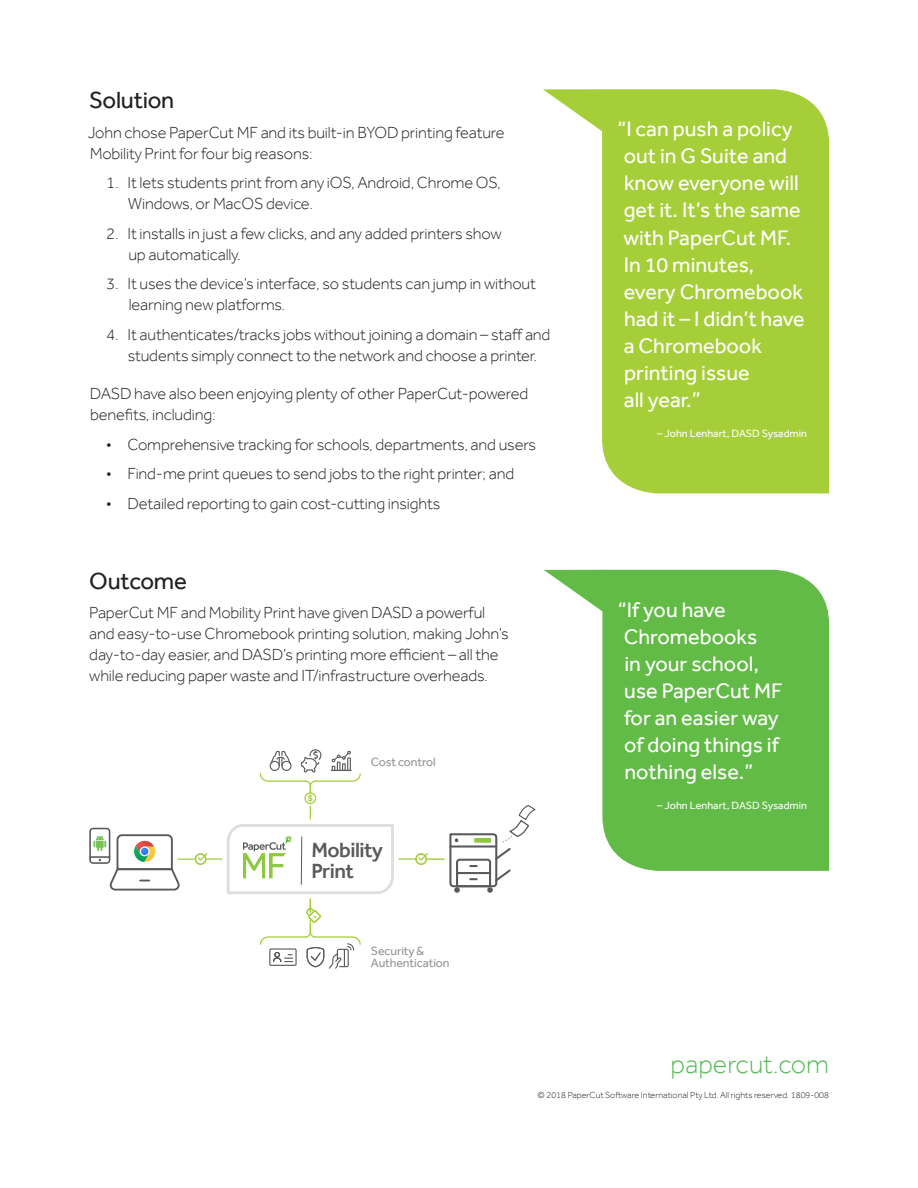
<style>
.page{position:relative;width:918px;height:1188px;background:#fff}
.page>*{position:absolute;margin:0;border:0;box-sizing:border-box;transform-origin:0 0}
.t1{font:300 27px "Effra";color:#57ba56}
.t2{font:24px "Effra";letter-spacing:-.01em;color:#231f20}
.t3{font:21.6px/27px "Effra";color:#fff}
.t4{font:500 21.15px/21.3px "Effra";letter-spacing:-.025em;color:#595a5c}
.t5{font:300 16.5px/21px "Effra";letter-spacing:-.01em;color:#231f20}
.t6{font:12.3px/11.9px "Effra";letter-spacing:-.01em;color:#939598}
.t7{font:10.8px "Effra";color:#fff}
.t8{font:500 9.45px "Effra";color:#a5ce3a}
.t9{font:300 9px "Effra";color:#231f20}
</style>
<div class="page">
<div style="left:602px;top:89px;width:227px;height:404px;background:#a6ce39"></div>
<svg style="left:543px;top:89px;width:60px;height:43px"></svg>
<div style="left:602px;top:570px;width:227px;height:301px;background:#62bb46"></div>
<svg style="left:544px;top:570px;width:59px;height:42px"></svg>
<hr style="left:90px;top:856px;width:20px;height:2px;background:#595a5c">
<div style="left:89px;top:828px;width:21px;height:36px;border:2px solid #595a5c;border-radius:3px"></div>
<div style="left:304px;top:792px;width:12px;height:12px;border:1px solid #a5ce3a;border-radius:50%"></div>
<svg style="left:259px;top:749px;width:102px;height:45px"></svg>
<svg style="left:93px;top:804px;width:442px;height:165px"></svg>
<h2 class="t2" style="left:89px;top:86px;width:87px">Solution</h2>
<p class="t5" style="left:88px;top:122px;width:419px">John chose PaperCut MF and its built-in BYOD printing feature<br>Mobility Print for four big reasons:</p>
<p class="t5" style="left:128px;top:172px;width:374px;text-indent:-22px">1. It lets students print from any iOS, Android, Chrome OS,<br>Windows, or MacOS device.</p>
<p class="t5" style="left:128px;top:223px;width:375px;text-indent:-22px">2. It installs in just a few clicks, and any added printers show up automatically.</p>
<p class="t5" style="left:129px;top:273px;width:409px;text-indent:-22px">3. It uses the device’s interface, so students can jump in without learning new platforms.</p>
<p class="t5" style="left:106px;top:324px;width:446px;text-align:center">4. It authenticates/tracks jobs without joining a domain – staff and students simply connect to the network and choose a printer.</p>
<p class="t5" style="left:90px;top:383px;width:440px">DASD have also been enjoying plenty of other PaperCut-powered benefits, including:</p>
<p class="t5" style="left:106px;top:433px;width:431px">• Comprehensive tracking for schools, departments, and users</p>
<p class="t5" style="left:106px;top:463px;width:409px">• Find-me print queues to send jobs to the right printer; and</p>
<p class="t5" style="left:106px;top:492px;width:336px">• Detailed reporting to gain cost-cutting insights</p>
<h2 class="t2" style="left:89px;top:567px;width:99px">Outcome</h2>
<p class="t5" style="left:89px;top:602px;width:421px">PaperCut MF and Mobility Print have given DASD a powerful and easy-to-use Chromebook printing solution, making John’s day-to-day easier, and DASD’s printing more efficient – all the while reducing paper waste and IT/infrastructure overheads.</p>
<p class="t8" style="left:308px;top:792px;width:7px">$</p>
<p class="t6" style="left:371px;top:756px;width:66px">Cost control</p>
<p class="t4" style="left:311px;top:839px;width:73px">Mobility<br>Print</p>
<p class="t6" style="left:371px;top:945px;width:80px">Security &amp;<br>Authentication</p>
<h3 class="t3" style="left:618px;top:115px;width:189px">“I can push a policy out in G Suite and know everyone will get it. It’s the same with PaperCut MF.<br>In 10 minutes, every Chromebook had it – I didn’t have a Chromebook printing issue<br>all year.”</h3>
<p class="t7" style="left:657px;top:427px;width:151px">– John Lenhart, DASD Sysadmin</p>
<h3 class="t3" style="left:618px;top:596px;width:166px">“If you have<br>Chromebooks<br>in your school, use PaperCut MF for an easier way of doing things if nothing else.”</h3>
<p class="t7" style="left:657px;top:799px;width:151px">– John Lenhart, DASD Sysadmin</p>
<h1 class="t1" style="left:671px;top:1049px;width:160px">papercut.com</h1>
<p class="t9" style="left:538px;top:1090px;width:293px">© 2018 PaperCut Software International Pty Ltd. All rights reserved. 1809-008</p>
</div>
